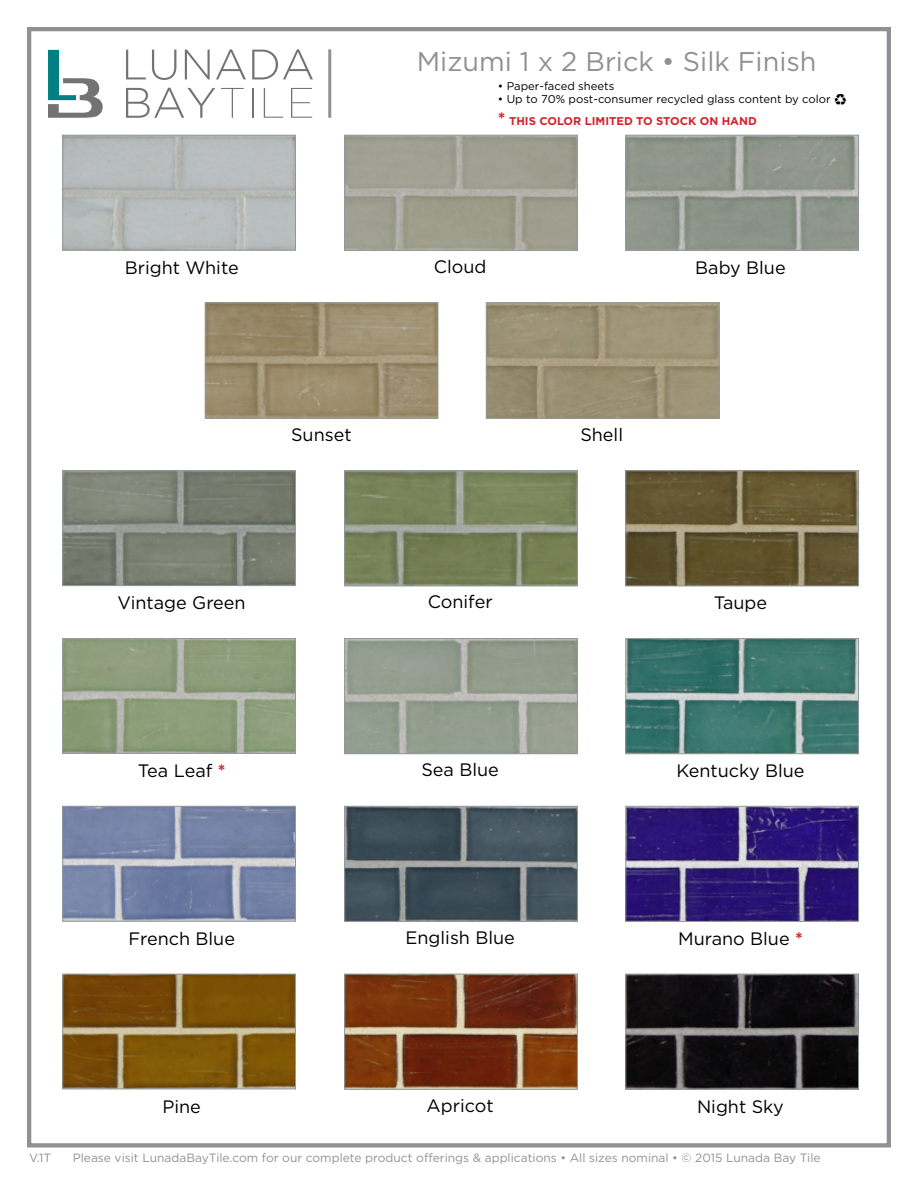
<style>
.page{position:relative;width:918px;height:1188px;background:#fff}
.page>*{position:absolute;margin:0;border:0;box-sizing:border-box;transform-origin:0 0}
.t1{font:27px "Gotham";color:#919195}
.t2{font:18px "Gotham";color:#000}
.t3{font:12px "Gotham";color:#919195}
.t4{font:11.25px/21.6px "Gotham";color:#000}
.s1{font-family:"Recycle"}
.s2{font-weight:700;font-size:18px;color:#d2232a}
.s3{font-weight:700;color:#d2232a}
</style>
<div class="page">
<img style="left:65px;top:137px;width:229px;height:111px">
<div style="left:63px;top:135px;width:233px;height:115px;border:1px solid #92989b"></div>
<img style="left:346px;top:137px;width:230px;height:112px">
<div style="left:344px;top:135px;width:234px;height:116px;border:1px solid #92989b"></div>
<img style="left:628px;top:137px;width:229px;height:112px">
<div style="left:626px;top:135px;width:233px;height:116px;border:1px solid #92989b"></div>
<img style="left:65px;top:976px;width:229px;height:111px">
<div style="left:63px;top:974px;width:233px;height:115px;border:1px solid #92989b"></div>
<img style="left:346px;top:976px;width:230px;height:111px">
<div style="left:344px;top:974px;width:234px;height:115px;border:1px solid #92989b"></div>
<img style="left:628px;top:976px;width:229px;height:111px">
<div style="left:626px;top:974px;width:233px;height:115px;border:1px solid #92989b"></div>
<img style="left:65px;top:808px;width:229px;height:111px">
<div style="left:63px;top:806px;width:233px;height:115px;border:1px solid #92989b"></div>
<img style="left:346px;top:808px;width:230px;height:112px">
<div style="left:344px;top:806px;width:234px;height:116px;border:1px solid #92989b"></div>
<img style="left:628px;top:808px;width:229px;height:112px">
<div style="left:626px;top:806px;width:233px;height:116px;border:1px solid #92989b"></div>
<img style="left:65px;top:640px;width:229px;height:112px">
<div style="left:63px;top:638px;width:233px;height:116px;border:1px solid #92989b"></div>
<img style="left:346px;top:640px;width:230px;height:112px">
<div style="left:344px;top:638px;width:234px;height:116px;border:1px solid #92989b"></div>
<img style="left:628px;top:640px;width:229px;height:112px">
<div style="left:626px;top:638px;width:233px;height:116px;border:1px solid #92989b"></div>
<img style="left:65px;top:473px;width:229px;height:111px">
<div style="left:63px;top:471px;width:233px;height:115px;border:1px solid #92989b"></div>
<img style="left:346px;top:473px;width:230px;height:111px">
<div style="left:344px;top:471px;width:234px;height:115px;border:1px solid #92989b"></div>
<img style="left:628px;top:473px;width:229px;height:111px">
<div style="left:626px;top:471px;width:233px;height:115px;border:1px solid #92989b"></div>
<img style="left:207px;top:305px;width:229px;height:111px">
<div style="left:205px;top:303px;width:233px;height:115px;border:1px solid #92989b"></div>
<img style="left:488px;top:305px;width:229px;height:111px">
<div style="left:486px;top:303px;width:233px;height:115px;border:1px solid #92989b"></div>
<div style="left:27px;top:27px;width:864px;height:1120px;border:4px solid #919195"></div>
<svg style="left:126px;top:50px;width:20px;height:29px"></svg>
<svg style="left:152px;top:50px;width:24px;height:30px"></svg>
<svg style="left:185px;top:50px;width:25px;height:29px"></svg>
<svg style="left:216px;top:49px;width:30px;height:30px"></svg>
<svg style="left:252px;top:49px;width:61px;height:30px"></svg>
<svg style="left:126px;top:88px;width:89px;height:30px"></svg>
<svg style="left:221px;top:88px;width:23px;height:30px"></svg>
<hr style="left:252px;top:88px;width:1px;height:30px;background:#737373">
<svg style="left:264px;top:88px;width:19px;height:30px"></svg>
<svg style="left:291px;top:88px;width:21px;height:30px"></svg>
<svg style="left:48px;top:50px;width:55px;height:68px"></svg>
<hr style="left:328px;top:49px;width:3px;height:69px;background:#919195">
<p class="t2" style="left:125px;top:256px;width:115px">Bright White</p>
<p class="t2" style="left:291px;top:423px;width:62px">Sunset</p>
<h1 class="t1" style="left:417px;top:44px;width:401px">Mizumi 1 x 2 Brick • Silk Finish</h1>
<p class="t4" style="left:498px;top:75px;width:118px">• Paper-faced sheets</p>
<p class="t4" style="left:498px;top:88px;width:350px">• Up to 70% post-consumer recycled glass content by color <span class="s1">C </span><span class="s2">*</span> <span class="s3">THIS COLOR LIMITED TO STOCK ON HAND</span></p>
<p class="t2" style="left:434px;top:255px;width:54px">Cloud</p>
<p class="t2" style="left:580px;top:424px;width:44px">Shell</p>
<p class="t2" style="left:695px;top:256px;width:92px">Baby Blue</p>
<p class="t2" style="left:118px;top:591px;width:130px">Vintage Green</p>
<p class="t2" style="left:428px;top:591px;width:66px">Conifer</p>
<p class="t2" style="left:714px;top:591px;width:55px">Taupe</p>
<p class="t2" style="left:138px;top:759px;width:89px">Tea Leaf <span class="s3">*</span></p>
<p class="t2" style="left:421px;top:758px;width:79px">Sea Blue</p>
<p class="t2" style="left:676px;top:759px;width:130px">Kentucky Blue</p>
<p class="t2" style="left:128px;top:927px;width:108px">French Blue</p>
<p class="t2" style="left:405px;top:926px;width:111px">English Blue</p>
<p class="t2" style="left:678px;top:927px;width:126px">Murano Blue <span class="s3">*</span></p>
<p class="t2" style="left:162px;top:1095px;width:40px">Pine</p>
<p class="t2" style="left:427px;top:1094px;width:69px">Apricot</p>
<p class="t2" style="left:697px;top:1095px;width:88px">Night Sky</p>
<p class="t3" style="left:29px;top:1150px;width:23px">V.1T</p>
<p class="t3" style="left:73px;top:1150px;width:749px">Please visit LunadaBayTile.com for our complete product offerings &amp; applications • All sizes nominal • © 2015 Lunada Bay Tile</p>
</div>
